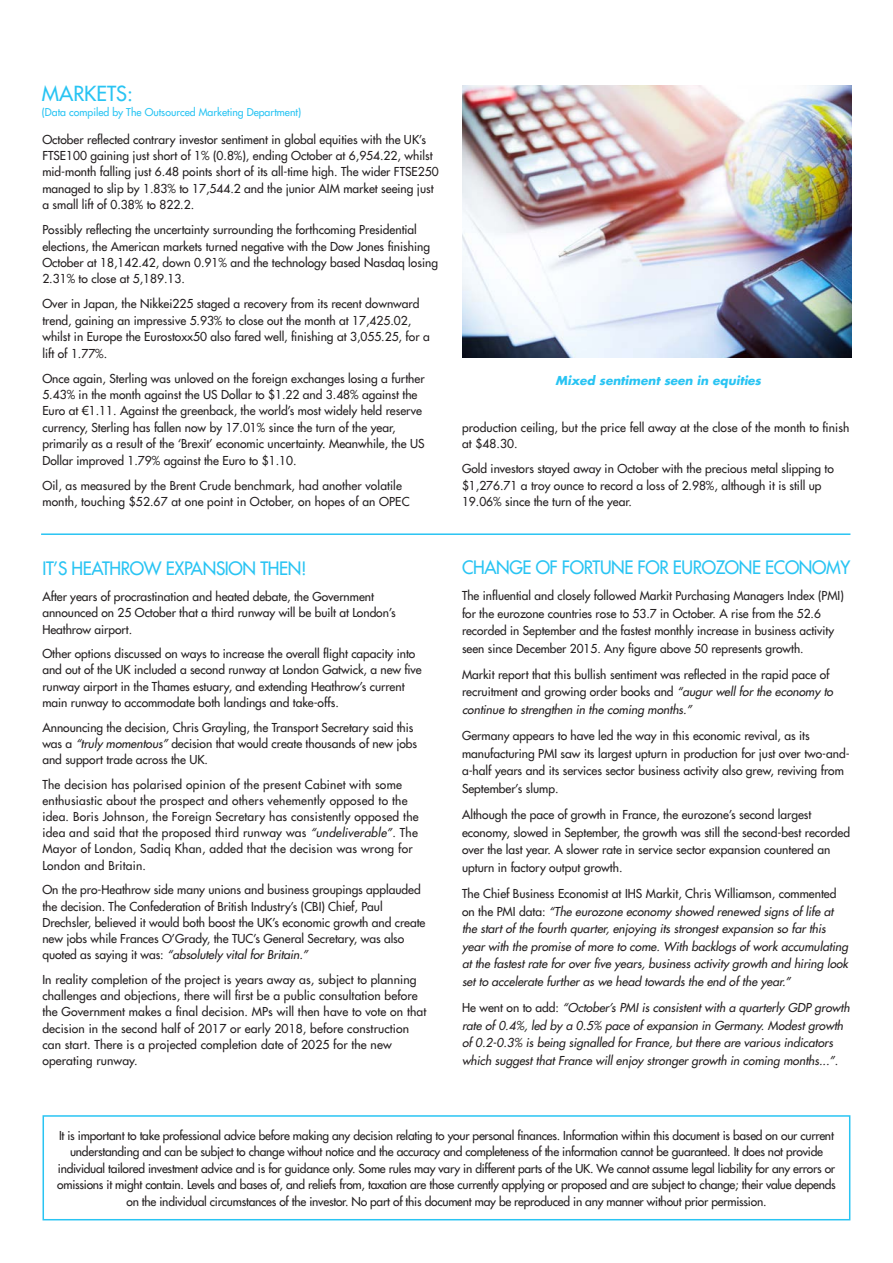
<style>
.page{position:relative;width:893px;height:1263px;background:#fff}
.page>*{position:absolute;margin:0;border:0;box-sizing:border-box;transform-origin:0 0}
.Headings{font:20.25px "Futura LT";color:#29c4f3}
.Headings-2{font:18px "Futura LT";letter-spacing:-.02em;color:#29c4f3;scale:.96 1}
.body_text{font:12px/16.4px "Futura LT";color:#231f20}
.warning_statement{font:12px/16.5px "Futura LT";letter-spacing:-.02em;color:#231f20;text-align:center}
.body_text-2{font:italic 12px/17.5px "Futura LT";color:#231f20}
.body_text-3{font:12px/16.2px "Futura LT";letter-spacing:.02em;color:#231f20}
.Image_text{font:italic 700 12px "Futura LT";color:#29c4f3}
.Headings-3{font:10.5px "Futura LT";color:#29c4f3}
.s1{font-style:italic}
.s2{font-style:normal}
</style>
<div class="page">
<div style="left:43px;top:1115px;width:807px;height:105px;border:2px solid #29c4f3"></div>
<img style="left:462px;top:85px;width:390px;height:272px">
<hr style="left:41px;top:533px;width:809px;height:2px;background:#29c4f3">
<p class="Headings" style="left:42px;top:81px;width:93px">MARKETS:</p>
<p class="Headings-3" style="left:42px;top:106px;width:261px">(Data compiled by The Outsourced Marketing Department)</p>
<p class="body_text" style="left:42px;top:131px;width:398px">October reflected contrary investor sentiment in global equities with the UK’s FTSE100 gaining just short of 1% (0.8%), ending October at 6,954.22, whilst mid-month falling just 6.48 points short of its all-time high. The wider FTSE250 managed to slip by 1.83% to 17,544.2 and the junior AIM market seeing just a small lift of 0.38% to 822.2.</p>
<p class="body_text" style="left:42px;top:221px;width:397px">Possibly reflecting the uncertainty surrounding the forthcoming Presidential elections, the American markets turned negative with the Dow Jones finishing October at 18,142.42, down 0.91% and the technology based Nasdaq losing 2.31% to close at 5,189.13.</p>
<p class="body_text" style="left:42px;top:296px;width:389px">Over in Japan, the Nikkei225 staged a recovery from its recent downward trend, gaining an impressive 5.93% to close out the month at 17,425.02, whilst in Europe the Eurostoxx50 also fared well, finishing at 3,055.25, for a lift of 1.77%.</p>
<p class="body_text" style="left:42px;top:370px;width:384px">Once again, Sterling was unloved on the foreign exchanges losing a further 5.43% in the month against the US Dollar to $1.22 and 3.48% against the Euro at €1.11. Against the greenback, the world’s most widely held reserve currency, Sterling has fallen now by 17.01% since the turn of the year, primarily as a result of the ‘Brexit’ economic uncertainty. Meanwhile, the US Dollar improved 1.79% against the Euro to $1.10.</p>
<p class="body_text" style="left:42px;top:477px;width:369px">Oil, as measured by the Brent Crude benchmark, had another volatile month, touching $52.67 at one point in October, on hopes of an OPEC</p>
<p class="Headings-2" style="left:42px;top:557px;width:277px">IT’S HEATHROW EXPANSION THEN!</p>
<p class="body_text" style="left:42px;top:588px;width:355px">After years of procrastination and heated debate, the Government announced on 25 October that a third runway will be built at London’s<br>Heathrow airport.</p>
<p class="body_text" style="left:42px;top:646px;width:381px">Other options discussed on ways to increase the overall flight capacity into and out of the UK included a second runway at London Gatwick, a new five runway airport in the Thames estuary, and extending Heathrow’s current main runway to accommodate both landings and take-offs.</p>
<p class="body_text" style="left:42px;top:719px;width:376px">Announcing the decision, Chris Grayling, the Transport Secretary said this was a <span class="s1">“truly momentous”</span> decision that would create thousands of new jobs and support trade across the UK.</p>
<p class="body_text-3" style="left:42px;top:776px;width:378px">The decision has polarised opinion of the present Cabinet with some enthusiastic about the prospect and others vehemently opposed to the idea. Boris Johnson, the Foreign Secretary has consistently opposed the idea and said that the proposed third runway was <span class="s1">“undeliverable”</span>. The Mayor of London, Sadiq Khan, added that the decision was wrong for London and Britain.</p>
<p class="body_text" style="left:42px;top:882px;width:385px">On the pro-Heathrow side many unions and business groupings applauded the decision. The Confederation of British Industry’s (CBI) Chief, Paul Drechsler, believed it would both boost the UK’s economic growth and create new jobs while Frances O’Grady, the TUC’s General Secretary, was also quoted as saying it was: <span class="s1">“absolutely vital for Britain.”</span></p>
<p class="body_text" style="left:42px;top:971px;width:385px">In reality completion of the project is years away as, subject to planning challenges and objections, there will first be a public consultation before the Government makes a final decision. MPs will then have to vote on that decision in the second half of 2017 or early 2018, before construction can start. There is a projected completion date of 2025 for the new operating runway.</p>
<p class="Image_text" style="left:556px;top:372px;width:207px">Mixed sentiment seen in equities</p>
<p class="body_text" style="left:462px;top:419px;width:389px">production ceiling, but the price fell away at the close of the month to finish at $48.30.</p>
<p class="body_text" style="left:462px;top:461px;width:373px">Gold investors stayed away in October with the precious metal slipping to $1,276.71 a troy ounce to record a loss of 2.98%, although it is still up<br>19.06% since the turn of the year.</p>
<p class="Headings-2" style="left:462px;top:555px;width:406px">CHANGE OF FORTUNE FOR EUROZONE ECONOMY</p>
<p class="body_text" style="left:462px;top:587px;width:383px;line-height:17.5px">The influential and closely followed Markit Purchasing Managers Index (PMI) for the eurozone countries rose to 53.7 in October. A rise from the 52.6 recorded in September and the fastest monthly increase in business activity seen since December 2015. Any figure above 50 represents growth.</p>
<p class="body_text" style="left:462px;top:666px;width:373px;line-height:17.5px">Markit report that this bullish sentiment was reflected in the rapid pace of recruitment and growing order books and <span class="s1">“augur well for the economy to continue to strengthen in the coming months.”</span></p>
<p class="body_text" style="left:462px;top:727px;width:389px;line-height:17.5px">Germany appears to have led the way in this economic revival, as its manufacturing PMI saw its largest upturn in production for just over two-and&shy;a-half years and its services sector business activity also grew, reviving from September’s slump.</p>
<p class="body_text" style="left:462px;top:806px;width:390px;line-height:17.5px">Although the pace of growth in France, the eurozone’s second largest economy, slowed in September, the growth was still the second-best recorded over the last year. A slower rate in service sector expansion countered an upturn in factory output growth.</p>
<p class="body_text-2" style="left:462px;top:885px;width:388px"><span class="s2">The Chief Business Economist at IHS Markit, Chris Williamson, commented on the PMI data:</span> “The eurozone economy showed renewed signs of life at the start of the fourth quarter, enjoying its strongest expansion so far this year with the promise of more to come. With backlogs of work accumulating at the fastest rate for over five years, business activity growth and hiring look set to accelerate further as we head towards the end of the year.”</p>
<p class="body_text-2" style="left:462px;top:999px;width:389px"><span class="s2">He went on to add:</span> “October’s PMI is consistent with a quarterly GDP growth rate of 0.4%, led by a 0.5% pace of expansion in Germany. Modest growth of 0.2-0.3% is being signalled for France, but there are various indicators which suggest that France will enjoy stronger growth in coming months...”<span class="s2">.</span></p>
<p class="warning_statement" style="left:57px;top:1127px;width:780px">It is important to take professional advice before making any decision relating to your personal finances. Information within this document is based on our current understanding and can be subject to change without notice and the accuracy and completeness of the information cannot be guaranteed. It does not provide individual tailored investment advice and is for guidance only. Some rules may vary in different parts of the UK. We cannot assume legal liability for any errors or omissions it might contain. Levels and bases of, and reliefs from, taxation are those currently applying or proposed and are subject to change; their value depends on the individual circumstances of the investor. No part of this document may be reproduced in any manner without prior permission.</p>
</div>
